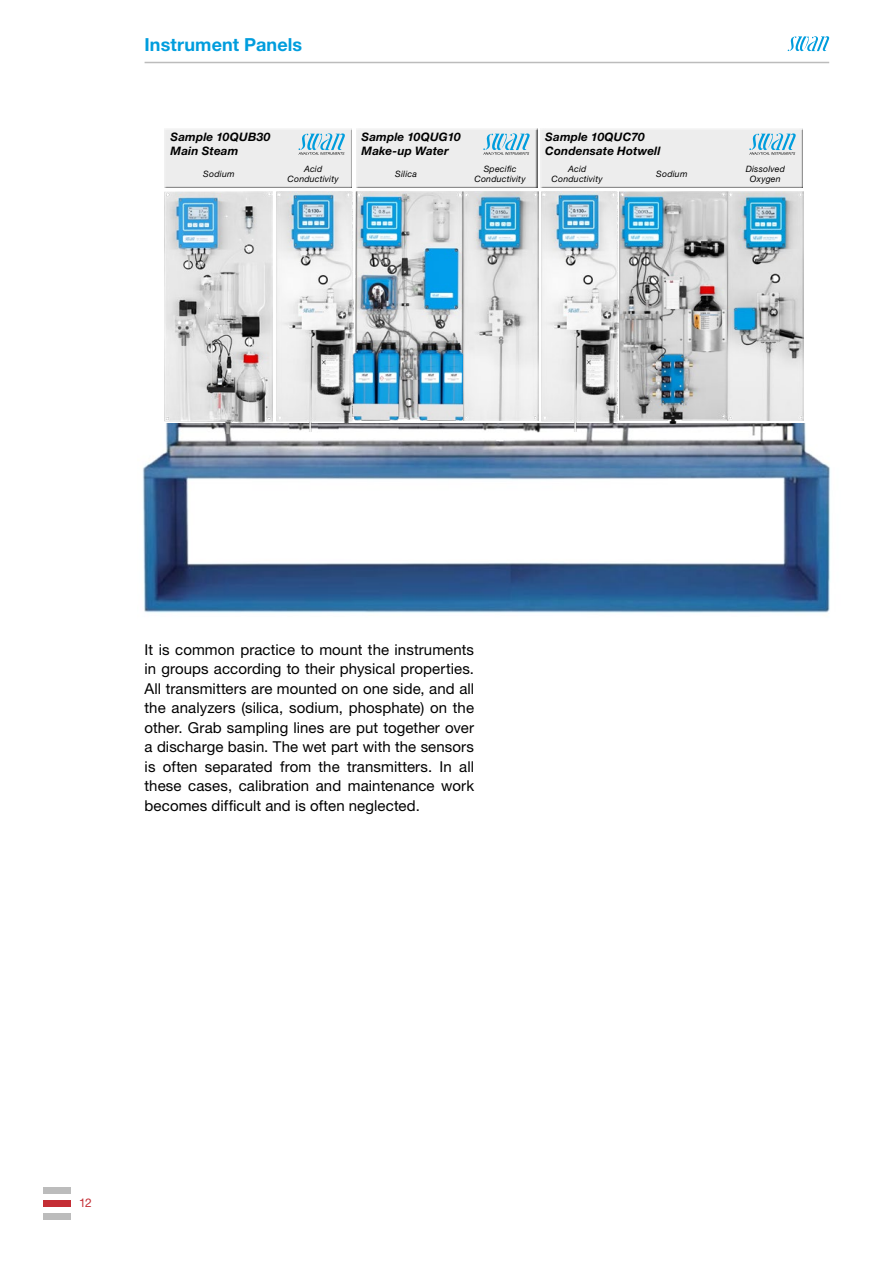
<style>
.page{position:relative;width:893px;height:1263px;background:#fff}
.page>*{position:absolute;margin:0;border:0;box-sizing:border-box;transform-origin:0 0}
.t1{font:700 18px "Helvetica Neue LT Std";letter-spacing:.005em;color:#009ddd}
.t2{font:15px/19.5px "Helvetica Neue LT Std";letter-spacing:.005em;color:#000;text-align:justify}
.t3{font:12px "Helvetica Neue LT Std";color:#c42e35}
.t4{font:italic 700 11.7px/14px "Helvetica Neue LT Std";letter-spacing:.015em;color:#000}
.t5{font:italic 8.7px/10.5px "Helvetica Neue LT Std";letter-spacing:.025em;color:#000;text-align:center}
.t6{font:italic 3.45px "Helvetica Neue LT Std";letter-spacing:-.005em;color:#000}
</style>
<div class="page">
<div style="left:43px;top:1200px;width:28px;height:7px;background:#c42e35"></div>
<div style="left:43px;top:1187px;width:28px;height:7px;background:#bcbcbc"></div>
<div style="left:43px;top:1213px;width:28px;height:7px;background:#bcbcbc"></div>
<hr style="left:145px;top:62px;width:684px;height:1px;background:#bcbcbc">
<svg style="left:788px;top:36px;width:41px;height:15px"></svg>
<img style="left:143px;top:423px;width:687px;height:190px">
<div style="left:162px;top:127px;width:192px;height:61px;background:#ededed"></div>
<div style="left:354px;top:127px;width:186px;height:61px;background:#ededed"></div>
<div style="left:538px;top:127px;width:268px;height:61px;background:#ededed"></div>
<svg style="left:298px;top:133px;width:47px;height:22px"></svg>
<svg style="left:483px;top:133px;width:47px;height:22px"></svg>
<svg style="left:749px;top:133px;width:47px;height:22px"></svg>
<img style="left:728px;top:192px;width:75px;height:229px">
<img style="left:354px;top:192px;width:185px;height:229px">
<img style="left:165px;top:192px;width:108px;height:242px">
<img style="left:276px;top:192px;width:78px;height:239px">
<img style="left:620px;top:192px;width:106px;height:231px">
<img style="left:541px;top:192px;width:78px;height:239px">
<p class="t1" style="left:145px;top:34px;width:159px">Instrument Panels</p>
<p class="t4" style="left:171px;top:130px;width:101px">Sample 10QUB30<br>Main Steam</p>
<p class="t4" style="left:362px;top:130px;width:101px">Sample 10QUG10<br>Make-up Water</p>
<p class="t4" style="left:545px;top:130px;width:117px">Sample 10QUC70<br>Condensate Hotwell</p>
<p class="t5" style="left:203px;top:168px;width:33px">Sodium</p>
<p class="t5" style="left:395px;top:168px;width:23px">Silica</p>
<p class="t5" style="left:552px;top:163px;width:53px">Acid<br>Conductivity</p>
<p class="t6" style="left:401px;top:151px;width:47px">ANALYTICAL INSTRUMENTS</p>
<p class="t6" style="left:586px;top:151px;width:47px">ANALYTICAL INSTRUMENTS</p>
<p class="t5" style="left:288px;top:163px;width:53px">Acid<br>Conductivity</p>
<p class="t5" style="left:474px;top:163px;width:53px">Specific<br>Conductivity</p>
<p class="t5" style="left:656px;top:168px;width:33px">Sodium</p>
<p class="t5" style="left:746px;top:163px;width:41px">Dissolved<br>Oxygen</p>
<p class="t2" style="left:145px;top:639px;width:331px">It is common practice to mount the instruments in groups according to their physical properties.<br>All transmitters are mounted on one side, and all the analyzers (silica, sodium, phosphate) on the other. Grab sampling lines are put together over a discharge basin. The wet part with the sensors is often separated from the transmitters. In all these cases, calibration and maintenance work becomes difficult and is often neglected.</p>
<p class="t3" style="left:79px;top:1196px;width:14px">12</p>
</div>
